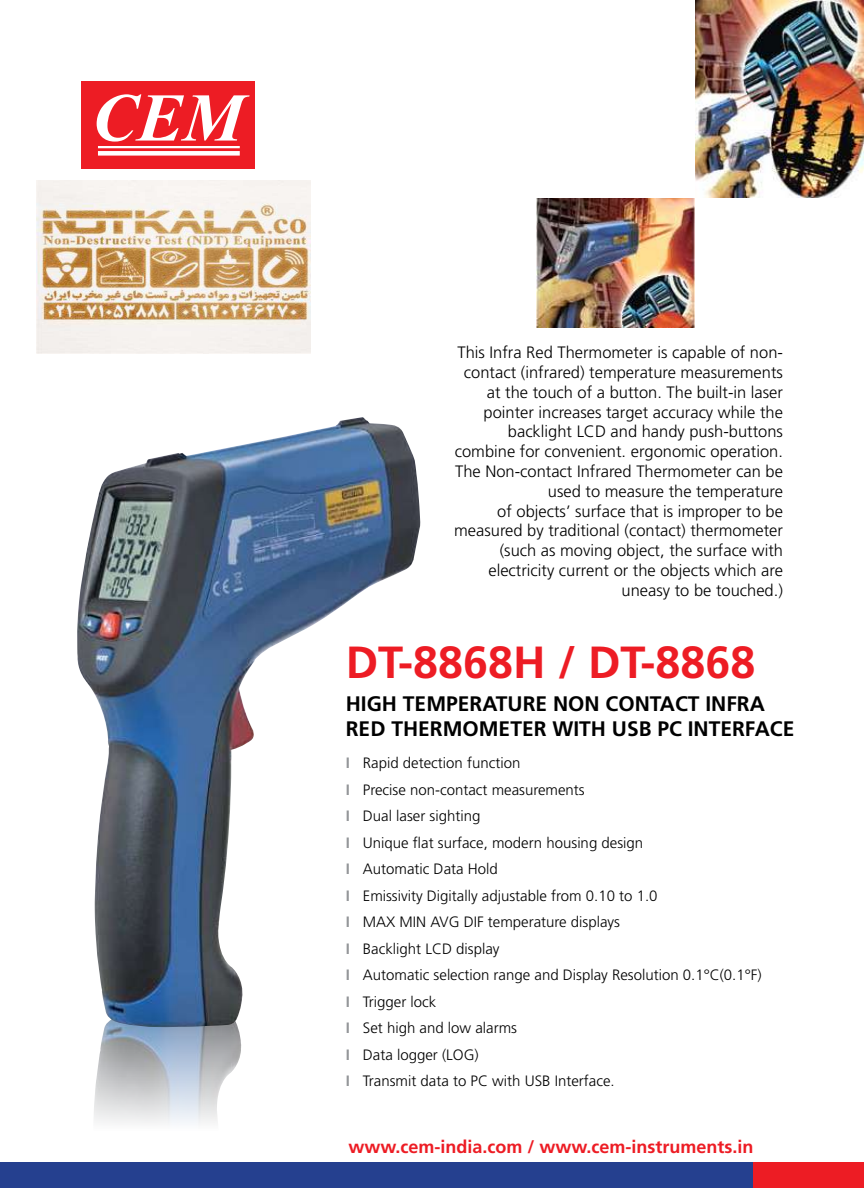
<style>
.page{position:relative;width:864px;height:1188px;background:#fff}
.page>*{position:absolute;margin:0;border:0;box-sizing:border-box;transform-origin:0 0}
.t1{font:italic 700 68.25px "Times New Roman";color:#fff}
.t2{font:700 45px "Frutiger";color:#ed1c24}
.t3{font:700 21px/25.2px "Frutiger";color:#000}
.t4{font:700 18px "Frutiger";color:#ed1c24}
.t5{font:300 16.5px/19.8px "Frutiger";color:#000;text-align:right}
.t6{font:300 15px/26.5px "Frutiger";color:#000}
.s1{font-weight:700;color:#939598}
</style>
<div class="page">
<div style="left:81px;top:81px;width:174px;height:88px;background:#ed1c24"></div>
<hr style="left:98px;top:146px;width:142px;height:2px;background:#fff">
<div style="left:98px;top:151px;width:142px;height:5px;background:#fff"></div>
<img style="left:94px;top:1028px;width:148px;height:96px">
<img style="left:695px;top:1px;width:168px;height:196px">
<img style="left:537px;top:198px;width:157px;height:129px">
<div style="left:0;top:1162px;width:864px;height:26px;background:#25408f"></div>
<div style="left:753px;top:1162px;width:111px;height:26px;background:#ed1c24"></div>
<img style="left:77px;top:417px;width:343px;height:611px">
<img style="left:36px;top:181px;width:275px;height:173px">
<h1 class="t1" style="left:92px;top:70px;width:153px">CEM</h1>
<p class="t5" style="left:454px;top:343px;width:330px">This Infra Red Thermometer is capable of non&shy;contact (infrared) temperature measurements at the touch of a button. The built-in laser pointer increases target accuracy while the backlight LCD and handy push-buttons combine for convenient. ergonomic operation.<br>The Non-contact Infrared Thermometer can be used to measure the temperature<br>of objects’ surface that is improper to be measured by traditional (contact) thermometer (such as moving object, the surface with electricity current or the objects which are uneasy to be touched.)</p>
<h2 class="t2" style="left:346px;top:636px;width:411px">DT-8868H / DT-8868</h2>
<p class="t3" style="left:346px;top:691px;width:450px">HIGH TEMPERATURE NON CONTACT INFRA<br>RED THERMOMETER WITH USB PC INTERFACE</p>
<p class="t6" style="left:346px;top:750px;width:417px"><span class="s1">I</span> Rapid detection function<br><span class="s1">I</span> Precise non-contact measurements<br><span class="s1">I</span> Dual laser sighting<br><span class="s1">I</span> Unique flat surface, modern housing design<br><span class="s1">I</span> Automatic Data Hold<br><span class="s1">I</span> Emissivity Digitally adjustable from 0.10 to 1.0<br><span class="s1">I</span> MAX MIN AVG DIF temperature displays<br><span class="s1">I</span> Backlight LCD display<br><span class="s1">I</span> Automatic selection range and Display Resolution 0.1°C(0.1°F)<br><span class="s1">I</span> Trigger lock<br><span class="s1">I</span> Set high and low alarms<br><span class="s1">I</span> Data logger (LOG)<br><span class="s1">I</span> Transmit data to PC with USB Interface.</p>
<p class="t4" style="left:348px;top:1136px;width:407px">www.cem-india.com / www.cem-instruments.in</p>
</div>
